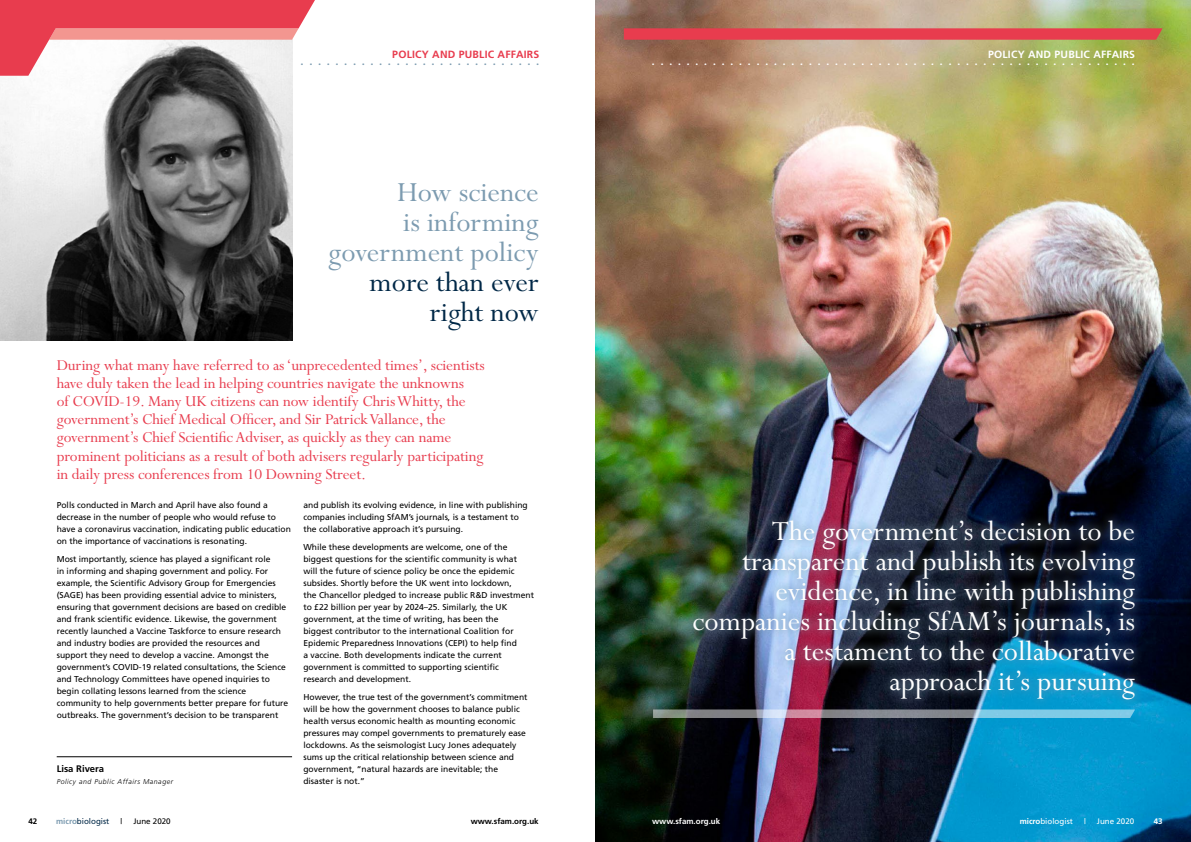
<style>
.page{position:relative;width:1191px;height:842px;background:#fff}
.page>*{position:absolute;margin:0;border:0;box-sizing:border-box;transform-origin:0 0}
.t1{font:31px/30px "Perpetua";color:#fff;text-align:right}
.t2{font:31px/30px "Perpetua";color:#7c9bb0;text-align:right}
.t3{font:31px/30px "Perpetua";color:#002847;text-align:right}
.t4{font:17px/18px "Perpetua";letter-spacing:-.005em;color:#e83c4e}
.t5{font:700 10.5px "Frutiger";letter-spacing:.02em;color:#e83c4e}
.t6{font:700 10.5px "Frutiger";letter-spacing:.02em;color:#fff}
.t7{font:700 9.5px "Frutiger";color:#000}
.t8{font:8.5px/12px "Frutiger";color:#000}
.t9{font:8px "Frutiger";color:#fff}
.t10{font:700 8px "Frutiger";color:#000}
.t11{font:700 8px "Frutiger";color:#fff}
.t12{font:8px "Frutiger";color:#002847}
.t13{font:8px "Frutiger";color:#000}
.t14{font:italic 300 7px "Frutiger";letter-spacing:.075em;color:#000}
.t15{font:700 5px "Frutiger";color:#7c9bb0}
.s1{font-weight:700;color:#7c9bb0}
.s2{font-weight:700}
</style>
<div class="page">
<img style="left:0;top:76px;width:292px;height:265px">
<hr style="left:57px;top:756px;width:235px;height:1px;background:#000">
<img style="left:595px;top:0;width:596px;height:842px">
<div style="left:683px;top:510px;width:462px;height:199px;background:#7c9bb0;opacity:.5"></div>
<svg style="left:653px;top:709px;width:482px;height:9px;background:#869dac"></svg>
<svg style="left:0;top:0;width:315px;height:76px"></svg>
<svg style="left:624px;top:28px;width:538px;height:12px;background:#e44150"></svg>
<svg style="left:652px;top:63px;width:482px;height:2px"></svg>
<p class="t5" style="left:392px;top:49px;width:149px">POLICY AND PUBLIC AFFAIRS</p>
<p class="t15" style="left:301px;top:61px;width:240px">••••••••••••••••••••••••••••</p>
<h1 class="t2" style="left:328px;top:178px;width:212px">How science<br>is informing government policy</h1>
<h1 class="t3" style="left:369px;top:268px;width:171px">more than ever right now</h1>
<p class="t4" style="left:57px;top:357px;width:429px">During what many have referred to as ‘unprecedented times’, scientists have duly taken the lead in helping countries navigate the unknowns<br>of COVID-19. Many UK citizens can now identify Chris Whitty, the government’s Chief Medical Officer, and Sir Patrick Vallance, the government’s Chief Scientific Adviser, as quickly as they can name prominent politicians as a result of both advisers regularly participating in daily press conferences from 10 Downing Street.</p>
<p class="t8" style="left:57px;top:499px;width:236px">Polls conducted in March and April have also found a decrease in the number of people who would refuse to have a coronavirus vaccination, indicating public education on the importance of vaccinations is resonating.</p>
<p class="t8" style="left:57px;top:553px;width:233px">Most importantly, science has played a significant role<br>in informing and shaping government and policy. For example, the Scientific Advisory Group for Emergencies (SAGE) has been providing essential advice to ministers, ensuring that government decisions are based on credible and frank scientific evidence. Likewise, the government recently launched a Vaccine Taskforce to ensure research and industry bodies are provided the resources and support they need to develop a vaccine. Amongst the government’s COVID-19 related consultations, the Science and Technology Committees have opened inquiries to begin collating lessons learned from the science community to help governments better prepare for future outbreaks. The government’s decision to be transparent</p>
<p class="t7" style="left:57px;top:763px;width:49px">Lisa Rivera</p>
<p class="t14" style="left:57px;top:777px;width:118px">Policy and Public Affairs Manager</p>
<p class="t8" style="left:303px;top:499px;width:226px">and publish its evolving evidence, in line with publishing companies including SfAM’s journals, is a testament to the collaborative approach it’s pursuing.</p>
<p class="t8" style="left:303px;top:541px;width:232px">While these developments are welcome, one of the biggest questions for the scientific community is what<br>will the future of science policy be once the epidemic subsides. Shortly before the UK went into lockdown,<br>the Chancellor pledged to increase public R&amp;D investment to £22 billion per year by 2024–25. Similarly, the UK government, at the time of writing, has been the<br>biggest contributor to the international Coalition for Epidemic Preparedness Innovations (CEPI) to help find<br>a vaccine. Both developments indicate the current government is committed to supporting scientific research and development.</p>
<p class="t8" style="left:303px;top:691px;width:226px">However, the true test of the government’s commitment will be how the government chooses to balance public health versus economic health as mounting economic pressures may compel governments to prematurely ease lockdowns. As the seismologist Lucy Jones adequately sums up the critical relationship between science and government, “natural hazards are inevitable; the disaster is not.”</p>
<p class="t6" style="left:988px;top:49px;width:149px">POLICY AND PUBLIC AFFAIRS</p>
<h1 class="t1" style="left:692px;top:517px;width:444px">The government’s decision to be transparent and publish its evolving evidence, in line with publishing companies including SfAM’s journals, is a testament to the collaborative approach it’s pursuing</h1>
<p class="t10" style="left:28px;top:817px;width:10px">42</p>
<p class="t12" style="left:56px;top:817px;width:55px"><span class="s1">micro</span>biologist</p>
<p class="t13" style="left:120px;top:817px;width:3px">|</p>
<p class="t13" style="left:133px;top:817px;width:39px">June 2020</p>
<p class="t10" style="left:471px;top:817px;width:70px">www.sfam.org.uk</p>
<p class="t11" style="left:652px;top:817px;width:70px">www.sfam.org.uk</p>
<p class="t9" style="left:1019px;top:817px;width:55px"><span class="s2">micro</span>biologist</p>
<p class="t9" style="left:1084px;top:817px;width:3px">|</p>
<p class="t9" style="left:1097px;top:817px;width:39px">June 2020</p>
<p class="t11" style="left:1153px;top:817px;width:10px">43</p>
</div>
